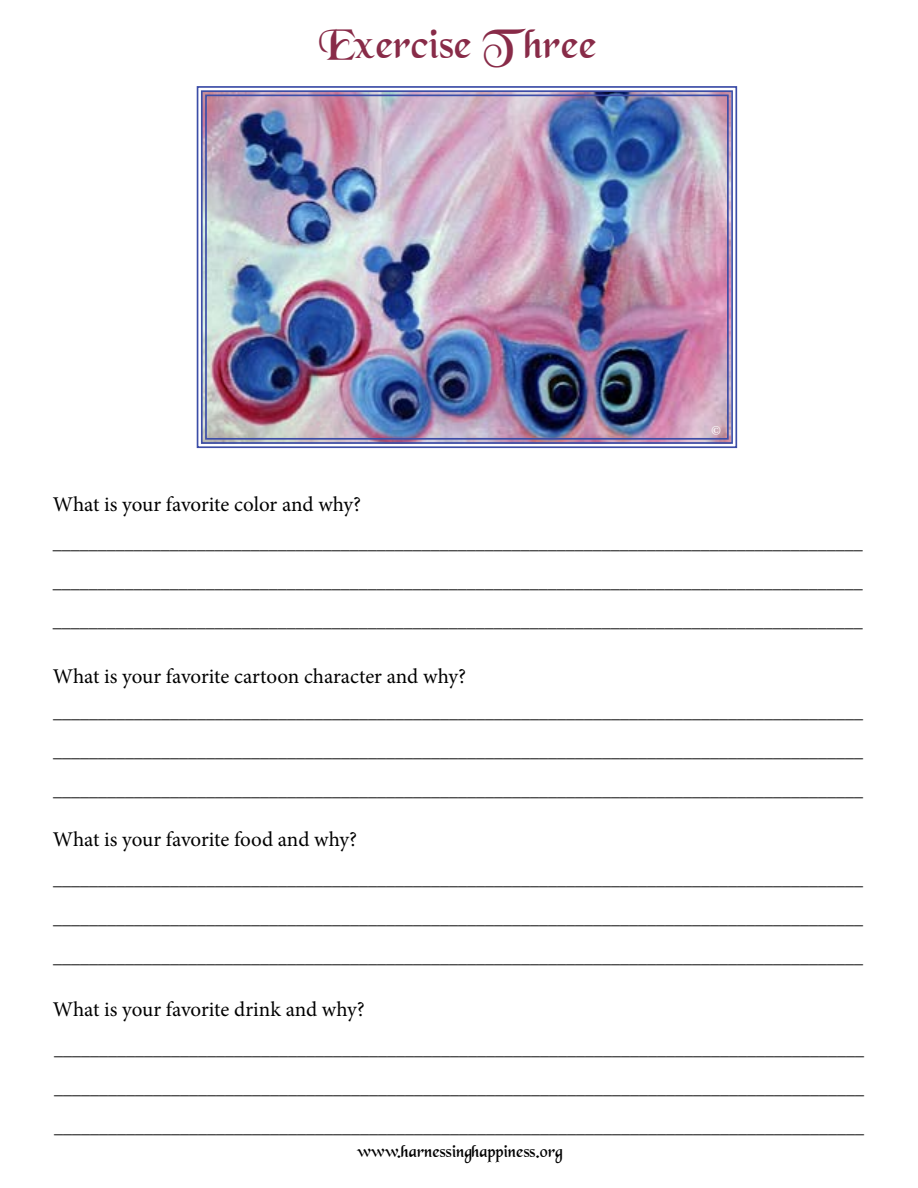
<style>
.page{position:relative;width:918px;height:1188px;background:#fff}
.page>*{position:absolute;margin:0;border:0;box-sizing:border-box;transform-origin:0 0}
.t1{font:43.5px "Black Chancery";color:#882b48}
.t2{font:21px "Minion Pro";letter-spacing:-.005em;color:#000}
.t3{font:18px/39px "Minion Pro";color:#000;text-align:justify}
.t4{font:18px "Black Chancery";color:#000}
.t5{font:14.4px "Minion Pro";color:#fff}
</style>
<div class="page">
<img style="left:196px;top:86px;width:542px;height:363px">
<div style="left:201px;top:90px;width:532px;height:354px;border:2px solid #3c4da7"></div>
<div style="left:205px;top:95px;width:524px;height:345px;border:2px solid #3c4da7"></div>
<h1 class="t1" style="left:319px;top:28px;width:279px">Exercise T hree</h1>
<p class="t2" style="left:53px;top:490px;width:310px">What is your favorite color and why?</p>
<p class="t5" style="left:711px;top:420px;width:12px">©</p>
<p class="t3" style="left:53px;top:524px;width:811px">__________________________________________________________________________________________ __________________________________________________________________________________________ __________________________________________________________________________________________</p>
<p class="t2" style="left:53px;top:662px;width:415px">What is your favorite cartoon character and why?</p>
<p class="t3" style="left:53px;top:693px;width:812px">__________________________________________________________________________________________ __________________________________________________________________________________________ __________________________________________________________________________________________</p>
<p class="t2" style="left:53px;top:825px;width:306px">What is your favorite food and why?</p>
<p class="t3" style="left:53px;top:860px;width:812px">__________________________________________________________________________________________ __________________________________________________________________________________________ __________________________________________________________________________________________</p>
<p class="t2" style="left:53px;top:995px;width:313px">What is your favorite drink and why?</p>
<p class="t3" style="left:54px;top:1030px;width:811px">__________________________________________________________________________________________ __________________________________________________________________________________________ __________________________________________________________________________________________</p>
<p class="t4" style="left:357px;top:1144px;width:207px">www.harnessinghappiness.org</p>
</div>
